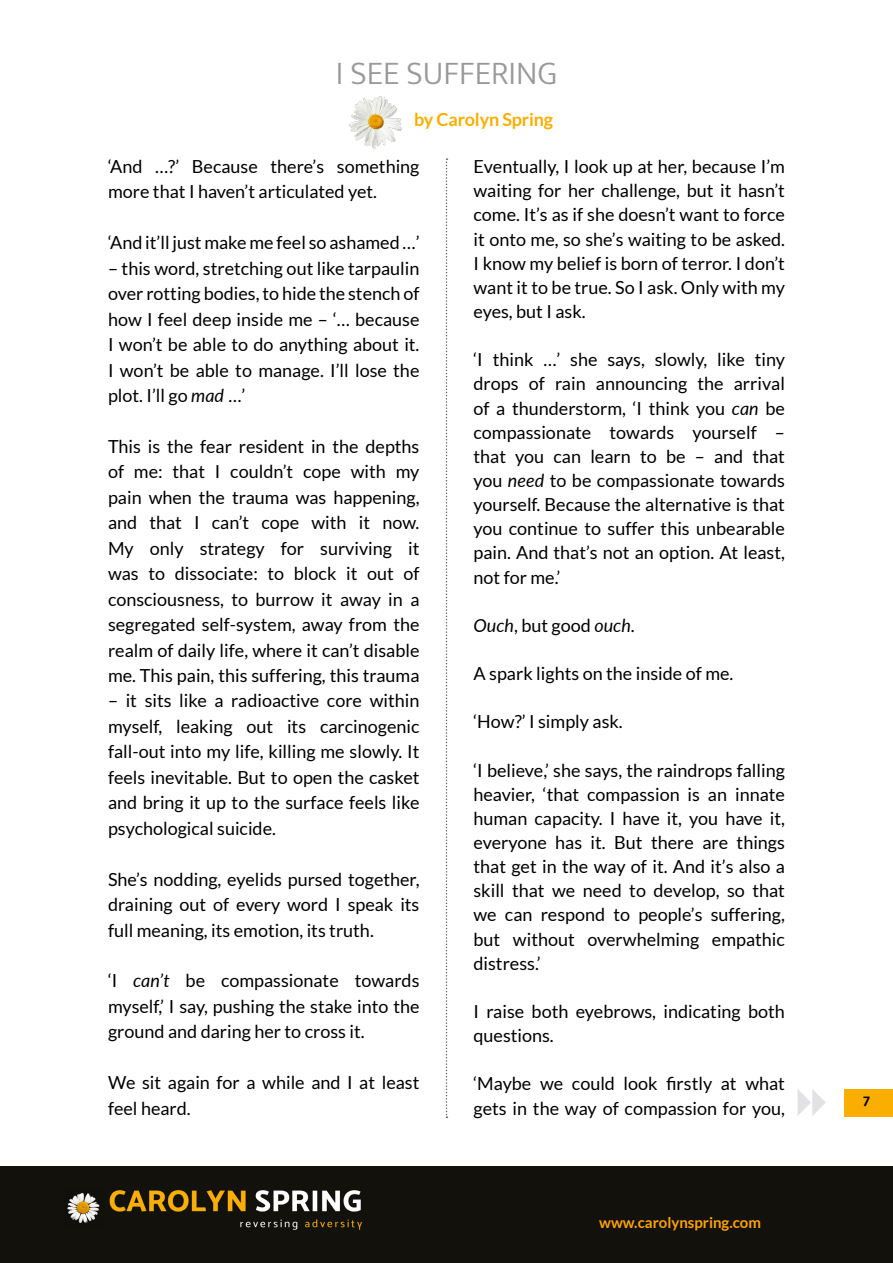
<style>
.page{position:relative;width:893px;height:1263px;background:#fff}
.page>*{position:absolute;margin:0;border:0;box-sizing:border-box;transform-origin:0 0}
.t1{font:300 33px "Mukta";color:#999}
.t2{font:18px/25.5px "Lato";color:#000;text-align:justify}
.t3{font:700 18px "Lato";letter-spacing:-.01em;color:#f9ae00}
.t4{font:700 15px "Lato";color:#ffa300}
.t5{font:700 15px "Mukta";color:#000}
.s1{font-style:italic}
</style>
<div class="page">
<div style="left:0;top:1166px;width:893px;height:97px;background:#13110c"></div>
<img style="left:67px;top:1190px;width:295px;height:40px">
<svg style="left:797px;top:1089px;width:29px;height:27px"></svg>
<div style="left:844px;top:1089px;width:49px;height:27px;background:#f9ae00"></div>
<img style="left:349px;top:96px;width:53px;height:54px">
<svg style="left:446px;top:158px;width:1px;height:960px"></svg>
<h1 class="t1" style="left:336px;top:54px;width:223px">I SEE SUFFERING</h1>
<p class="t3" style="left:414px;top:109px;width:140px">by Carolyn Spring</p>
<p class="t2" style="left:108px;top:154px;width:313px">‘And …?’ Because there’s something more that I haven’t articulated yet.</p>
<p class="t2" style="left:108px;top:230px;width:313px">‘And it’ll just make me feel so ashamed …’</p>
<p class="t2" style="left:108px;top:255px;width:313px">– this word, stretching out like tarpaulin over rotting bodies, to hide the stench of how I feel deep inside me – ‘… because I won’t be able to do anything about it.<br>I won’t be able to manage. I’ll lose the plot. I’ll go <span class="s1">mad</span> …’</p>
<p class="t2" style="left:108px;top:433px;width:313px">This is the fear resident in the depths of me: that I couldn’t cope with my pain when the trauma was happening, and that I can’t cope with it now.<br>My only strategy for surviving it was to dissociate: to block it out of consciousness, to burrow it away in a segregated self-system, away from the realm of daily life, where it can’t disable me. This pain, this suffering, this trauma</p>
<p class="t2" style="left:108px;top:688px;width:313px">– it sits like a radioactive core within myself, leaking out its carcinogenic fall-out into my life, killing me slowly. It feels inevitable. But to open the casket and bring it up to the surface feels like psychological suicide.</p>
<p class="t2" style="left:108px;top:866px;width:313px">She’s nodding, eyelids pursed together, draining out of every word I speak its full meaning, its emotion, its truth.</p>
<p class="t2" style="left:108px;top:968px;width:313px">‘I <span class="s1">can’t</span> be compassionate towards myself,’ I say, pushing the stake into the ground and daring her to cross it.</p>
<p class="t2" style="left:108px;top:1070px;width:313px">We sit again for a while and I at least feel heard.</p>
<p class="t2" style="left:473px;top:154px;width:313px;line-height:24.2px">Eventually, I look up at her, because I’m waiting for her challenge, but it hasn’t come. It’s as if she doesn’t want to force it onto me, so she’s waiting to be asked.<br>I know my belief is born of terror. I don’t want it to be true. So I ask. Only with my eyes, but I ask.</p>
<p class="t2" style="left:473px;top:347px;width:313px;line-height:24.2px">‘I think …’ she says, slowly, like tiny drops of rain announcing the arrival of a thunderstorm, ‘I think you <span class="s1">can</span> be compassionate towards yourself – that you can learn to be – and that you <span class="s1">need</span> to be compassionate towards yourself. Because the alternative is that you continue to suffer this unbearable pain. And that’s not an option. At least, not for me.’</p>
<p class="t2" style="left:473px;top:612px;width:163px"><span class="s1">Ouch</span>, but good <span class="s1">ouch</span>.</p>
<p class="t2" style="left:473px;top:661px;width:261px">A spark lights on the inside of me.</p>
<p class="t2" style="left:473px;top:709px;width:151px">‘How?’ I simply ask.</p>
<p class="t2" style="left:473px;top:758px;width:313px;line-height:24.2px">‘I believe,’ she says, the raindrops falling heavier, ‘that compassion is an innate human capacity. I have it, you have it, everyone has it. But there are things that get in the way of it. And it’s also a skill that we need to develop, so that we can respond to people’s suffering, but without overwhelming empathic distress.’</p>
<p class="t2" style="left:473px;top:999px;width:313px;line-height:24.2px">I raise both eyebrows, indicating both questions.</p>
<p class="t2" style="left:473px;top:1072px;width:313px;line-height:24.2px">‘Maybe we could look firstly at what gets in the way of compassion for you,</p>
<p class="t4" style="left:599px;top:1214px;width:163px">www.carolynspring.com</p>
<p class="t5" style="left:863px;top:1092px;width:9px">7</p>
</div>
